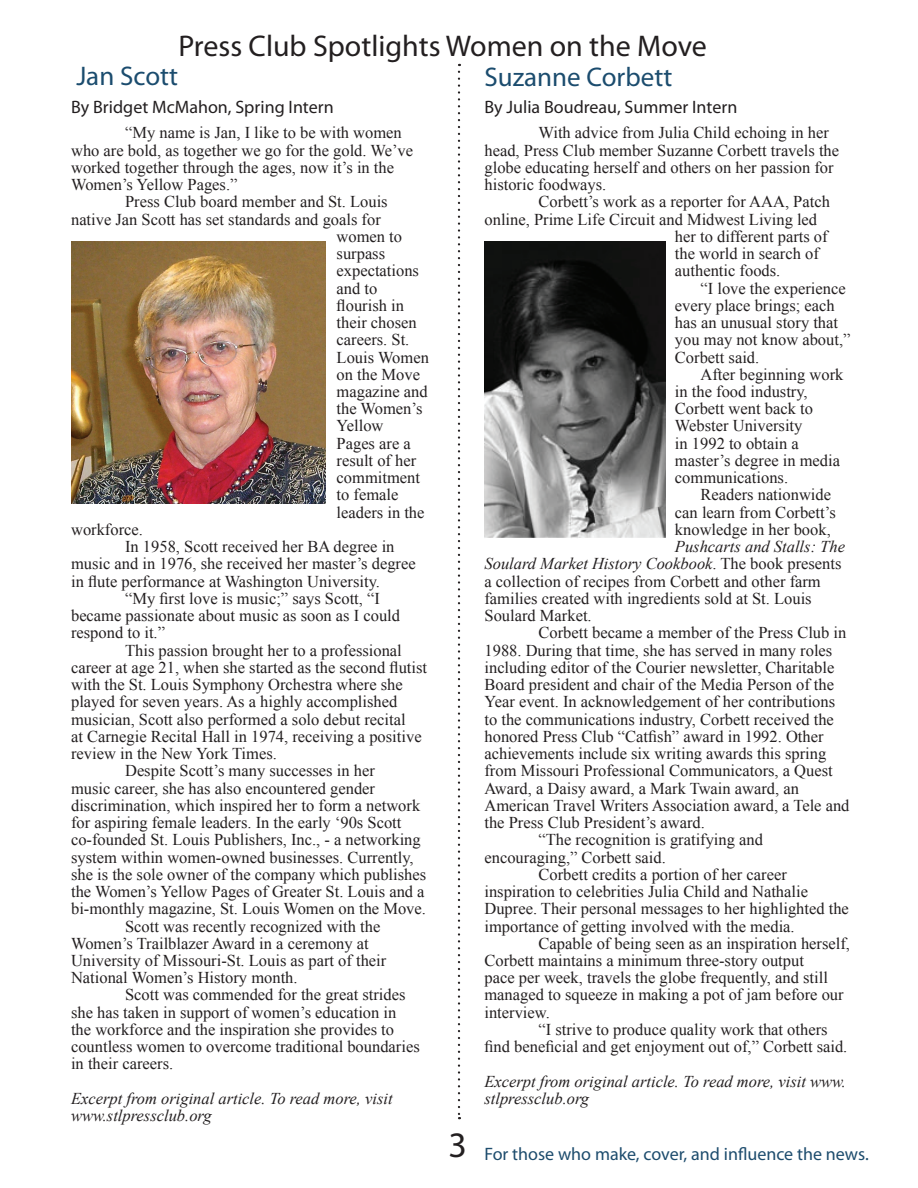
<style>
.page{position:relative;width:918px;height:1188px;background:#fff}
.page>*{position:absolute;margin:0;border:0;box-sizing:border-box;transform-origin:0 0}
.t1{font:30px "Myriad Pro";color:#231f20}
.t2{font:27px "Myriad Pro";color:#1b4c6e}
.t3{font:18px "Myriad Pro";color:#231f20}
.t4{font:18px "Myriad Pro";color:#1d4c6d}
.t5{font:16.5px/17.2px "Times New Roman";color:#231f20}
.t6{font:italic 16.5px/17.2px "Times New Roman";color:#231f20}
.s1{font-style:italic}
.s2{font-size:36px;color:#231f20}
</style>
<div class="page">
<svg style="left:458px;top:72px;width:2px;height:1047px"></svg>
<img style="left:71px;top:242px;width:254px;height:262px">
<img style="left:484px;top:242px;width:182px;height:296px">
<h1 class="t1" style="left:178px;top:28px;width:530px">Press Club Spotlights Women on the Move</h1>
<p class="t3" style="left:484px;top:96px;width:254px">By Julia Boudreau, Summer Intern</p>
<p class="t5" style="left:484px;top:124px;width:356px;text-indent:54px">With advice from Julia Child echoing in her head, Press Club member Suzanne Corbett travels the globe educating herself and others on her passion for historic foodways.</p>
<p class="t5" style="left:539px;top:193px;width:293px">Corbett’s work as a reporter for AAA, Patch</p>
<p class="t5" style="left:484px;top:210px;width:334px">online, Prime Life Circuit and Midwest Living led</p>
<p class="t5" style="left:675px;top:227px;width:154px">her to different parts of</p>
<p class="t5" style="left:675px;top:245px;width:145px">the world in search of</p>
<p class="t5" style="left:675px;top:262px;width:107px">authentic foods.</p>
<p class="t5" style="left:700px;top:279px;width:147px">“I love the experience</p>
<p class="t5" style="left:675px;top:296px;width:161px">every place brings; each</p>
<p class="t5" style="left:675px;top:314px;width:165px">has an unusual story that</p>
<p class="t5" style="left:675px;top:331px;width:177px">you may not know about,”</p>
<p class="t5" style="left:675px;top:348px;width:86px">Corbett said.</p>
<p class="t5" style="left:700px;top:365px;width:144px">After beginning work</p>
<p class="t5" style="left:675px;top:383px;width:134px">in the food industry,</p>
<p class="t5" style="left:675px;top:400px;width:139px">Corbett went back to</p>
<p class="t5" style="left:675px;top:417px;width:129px">Webster University</p>
<p class="t5" style="left:675px;top:434px;width:125px">in 1992 to obtain a</p>
<p class="t5" style="left:675px;top:452px;width:167px">master’s degree in media</p>
<p class="t5" style="left:675px;top:469px;width:115px">communications.</p>
<p class="t5" style="left:700px;top:486px;width:132px">Readers nationwide</p>
<p class="t5" style="left:675px;top:503px;width:162px">can learn from Corbett’s</p>
<p class="t5" style="left:675px;top:521px;width:157px">knowledge in her book,</p>
<p class="t5" style="left:484px;top:538px;width:362px;text-indent:190px"><span class="s1">Pushcarts and Stalls: The Soulard Market History Cookbook</span>. The book presents a collection of recipes from Corbett and other farm families created with ingredients sold at St. Louis Soulard Market.</p>
<p class="t5" style="left:539px;top:624px;width:309px">Corbett became a member of the Press Club in</p>
<p class="t5" style="left:484px;top:641px;width:349px">1988. During that time, she has served in many roles</p>
<p class="t5" style="left:484px;top:658px;width:351px">including editor of the Courier newsletter, Charitable</p>
<p class="t5" style="left:484px;top:676px;width:351px">Board president and chair of the Media Person of the</p>
<p class="t5" style="left:484px;top:693px;width:352px">Year event. In acknowledgement of her contributions</p>
<p class="t5" style="left:484px;top:710px;width:351px">to the communications industry, Corbett received the</p>
<p class="t5" style="left:484px;top:727px;width:341px">honored Press Club “Catfish” award in 1992. Other</p>
<p class="t5" style="left:484px;top:745px;width:343px">achievements include six writing awards this spring</p>
<p class="t5" style="left:484px;top:762px;width:350px">from Missouri Professional Communicators, a Quest</p>
<p class="t5" style="left:484px;top:779px;width:316px">Award, a Daisy award, a Mark Twain award, an</p>
<p class="t5" style="left:484px;top:796px;width:367px">American Travel Writers Association award, a Tele and</p>
<p class="t5" style="left:484px;top:814px;width:222px">the Press Club President’s award.</p>
<p class="t5" style="left:538px;top:831px;width:226px">“The recognition is gratifying and</p>
<p class="t5" style="left:484px;top:848px;width:183px">encouraging,” Corbett said.</p>
<p class="t5" style="left:538px;top:865px;width:250px">Corbett credits a portion of her career</p>
<p class="t5" style="left:484px;top:883px;width:325px">inspiration to celebrities Julia Child and Nathalie</p>
<p class="t5" style="left:484px;top:900px;width:366px">Dupree. Their personal messages to her highlighted the</p>
<p class="t5" style="left:484px;top:917px;width:312px">importance of getting involved with the media.</p>
<p class="t5" style="left:538px;top:934px;width:313px">Capable of being seen as an inspiration herself,</p>
<p class="t5" style="left:484px;top:952px;width:321px">Corbett maintains a minimum three-story output</p>
<p class="t5" style="left:484px;top:969px;width:345px">pace per week, travels the globe frequently, and still</p>
<p class="t5" style="left:484px;top:986px;width:361px">managed to squeeze in making a pot of jam before our</p>
<p class="t5" style="left:484px;top:1003px;width:67px">interview.</p>
<p class="t5" style="left:538px;top:1021px;width:291px">“I strive to produce quality work that others</p>
<p class="t5" style="left:484px;top:1038px;width:364px">find beneficial and get enjoyment out of,” Corbett said.</p>
<p class="t6" style="left:484px;top:1072px;width:363px">Excerpt from original article. To read more, visit www. stlpressclub.org</p>
<h2 class="t2" style="left:76px;top:59px;width:103px">Jan Scott</h2>
<h2 class="t2" style="left:484px;top:61px;width:189px">Suzanne Corbett</h2>
<p class="t3" style="left:71px;top:96px;width:264px">By Bridget McMahon, Spring Intern</p>
<p class="t5" style="left:125px;top:124px;width:278px">“My name is Jan, I like to be with women</p>
<p class="t5" style="left:71px;top:141px;width:344px">who are bold, as together we go for the gold. We’ve</p>
<p class="t5" style="left:71px;top:158px;width:325px">worked together through the ages, now it’s in the</p>
<p class="t5" style="left:71px;top:176px;width:168px">Women’s Yellow Pages.”</p>
<p class="t5" style="left:125px;top:193px;width:264px">Press Club board member and St. Louis</p>
<p class="t5" style="left:71px;top:210px;width:311px">native Jan Scott has set standards and goals for</p>
<p class="t5" style="left:337px;top:227px;width:67px">women to</p>
<p class="t5" style="left:337px;top:245px;width:50px">surpass</p>
<p class="t5" style="left:337px;top:262px;width:84px">expectations</p>
<p class="t5" style="left:337px;top:279px;width:42px">and to</p>
<p class="t5" style="left:337px;top:296px;width:69px">flourish in</p>
<p class="t5" style="left:337px;top:314px;width:82px">their chosen</p>
<p class="t5" style="left:337px;top:331px;width:74px">careers. St.</p>
<p class="t5" style="left:337px;top:348px;width:94px">Louis Women</p>
<p class="t5" style="left:337px;top:365px;width:85px">on the Move</p>
<p class="t5" style="left:337px;top:383px;width:93px">magazine and</p>
<p class="t5" style="left:337px;top:400px;width:87px">the Women’s</p>
<p class="t5" style="left:337px;top:417px;width:48px">Yellow</p>
<p class="t5" style="left:337px;top:434px;width:76px">Pages are a</p>
<p class="t5" style="left:337px;top:452px;width:81px">result of her</p>
<p class="t5" style="left:337px;top:469px;width:85px">commitment</p>
<p class="t5" style="left:337px;top:486px;width:63px">to female</p>
<p class="t5" style="left:337px;top:503px;width:89px">leaders in the</p>
<p class="t5" style="left:71px;top:521px;width:73px">workforce.</p>
<p class="t5" style="left:125px;top:538px;width:271px">In 1958, Scott received her BA degree in</p>
<p class="t5" style="left:71px;top:555px;width:346px">music and in 1976, she received her master’s degree</p>
<p class="t5" style="left:71px;top:572px;width:310px">in flute performance at Washington University.</p>
<p class="t5" style="left:125px;top:590px;width:256px">“My first love is music;” says Scott, “I</p>
<p class="t5" style="left:71px;top:607px;width:331px">became passionate about music as soon as I could</p>
<p class="t5" style="left:71px;top:624px;width:95px">respond to it.”</p>
<p class="t5" style="left:125px;top:641px;width:278px">This passion brought her to a professional</p>
<p class="t5" style="left:71px;top:658px;width:358px">career at age 21, when she started as the second flutist</p>
<p class="t5" style="left:71px;top:676px;width:333px">with the St. Louis Symphony Orchestra where she</p>
<p class="t5" style="left:71px;top:693px;width:328px">played for seven years. As a highly accomplished</p>
<p class="t5" style="left:71px;top:710px;width:336px">musician, Scott also performed a solo debut recital</p>
<p class="t5" style="left:71px;top:727px;width:352px">at Carnegie Recital Hall in 1974, receiving a positive</p>
<p class="t5" style="left:71px;top:745px;width:207px">review in the New York Times.</p>
<p class="t5" style="left:125px;top:762px;width:251px">Despite Scott’s many successes in her</p>
<p class="t5" style="left:71px;top:779px;width:306px">music career, she has also encountered gender</p>
<p class="t5" style="left:71px;top:796px;width:351px">discrimination, which inspired her to form a network</p>
<p class="t5" style="left:71px;top:814px;width:332px">for aspiring female leaders. In the early ‘90s Scott</p>
<p class="t5" style="left:71px;top:831px;width:351px">co-founded St. Louis Publishers, Inc., - a networking</p>
<p class="t5" style="left:71px;top:848px;width:344px">system within women-owned businesses. Currently,</p>
<p class="t5" style="left:71px;top:865px;width:357px">she is the sole owner of the company which publishes</p>
<p class="t5" style="left:71px;top:883px;width:355px">the Women’s Yellow Pages of Greater St. Louis and a</p>
<p class="t5" style="left:71px;top:900px;width:356px">bi-monthly magazine, St. Louis Women on the Move.</p>
<p class="t5" style="left:125px;top:917px;width:257px">Scott was recently recognized with the</p>
<p class="t5" style="left:71px;top:934px;width:299px">Women’s Trailblazer Award in a ceremony at</p>
<p class="t5" style="left:71px;top:952px;width:317px">University of Missouri-St. Louis as part of their</p>
<p class="t5" style="left:71px;top:969px;width:228px">National Women’s History month.</p>
<p class="t5" style="left:125px;top:986px;width:282px">Scott was commended for the great strides</p>
<p class="t5" style="left:71px;top:1003px;width:327px">she has taken in support of women’s education in</p>
<p class="t5" style="left:71px;top:1021px;width:325px">the workforce and the inspiration she provides to</p>
<p class="t5" style="left:71px;top:1038px;width:350px">countless women to overcome traditional boundaries</p>
<p class="t5" style="left:71px;top:1055px;width:104px">in their careers.</p>
<p class="t6" style="left:71px;top:1090px;width:323px">Excerpt from original article. To read more, visit www.stlpressclub.org</p>
<p class="t4" style="left:448px;top:1142px;width:422px"><span class="s2">3</span> For those who make, cover, and influence the news.</p>
</div>
